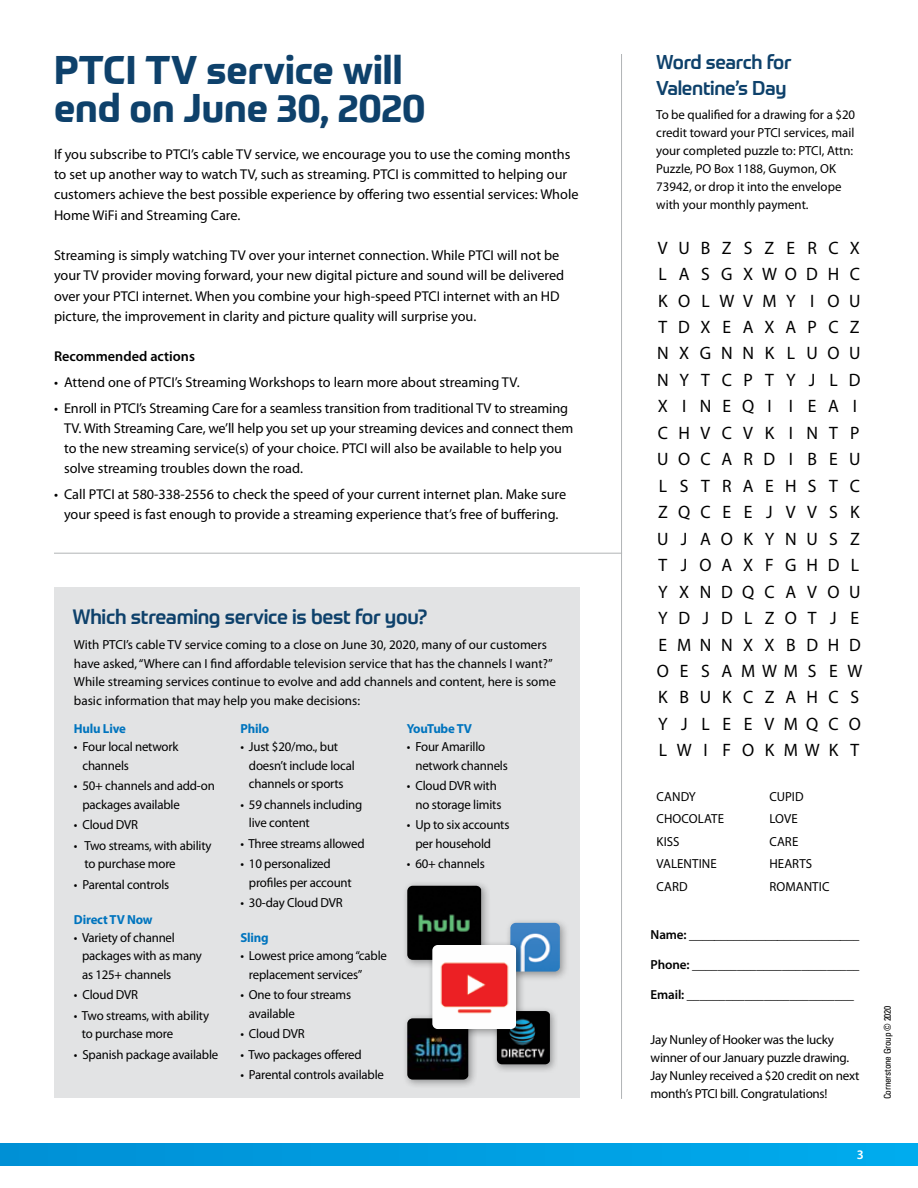
<style>
.page{position:relative;width:918px;height:1188px;background:#fff}
.page>*{position:absolute;margin:0;border:0;box-sizing:border-box;transform-origin:0 0}
.t1{font:700 39px/37.5px "Prometo";color:#0e416b}
.t2{font:500 20.25px "Prometo";letter-spacing:-.015em;color:#0e416b}
.t3{font:500 19.5px/25.5px "Prometo";letter-spacing:-.015em;color:#0e416b}
.t4{font:18px/26.4px "Myriad Pro";letter-spacing:.635em;color:#000}
.t5{font:14.25px/20.2px "Myriad Pro";color:#000}
.t6{font:600 14.25px "Myriad Pro";color:#000}
.t7{font:13.2px/18.3px "Myriad Pro";letter-spacing:-.015em;color:#000}
.t8{font:700 13.2px "Myriad Pro";letter-spacing:-.015em;color:#0074be}
.t9{font:13.2px/22.5px "Myriad Pro";letter-spacing:.005em;color:#000}
.t10{font:13.2px/22.5px "Myriad Pro";letter-spacing:.01em;color:#000}
.t11{font:600 13.2px "Myriad Pro";color:#fff}
.t12{font:condensed 9.3px "Univers";letter-spacing:-.03em;color:#000}
.s1{font-weight:600}
</style>
<div class="page">
<div style="left:0;top:1144px;width:918px;height:21px;background:linear-gradient(to right,#0090d5,#00aced)"></div>
<hr style="left:621px;top:54px;width:1px;height:1045px;background:#b1b4b6">
<div style="left:54px;top:588px;width:526px;height:510px;background:#e2e3e4"></div>
<hr style="left:54px;top:553px;width:568px;height:1px;background:#b1b4b6">
<div style="left:492px;top:1006px;width:67px;height:67px;background:#000;opacity:.35"></div>
<img style="left:497px;top:1011px;width:53px;height:53px">
<div style="left:402px;top:881px;width:89px;height:89px;background:#000;opacity:.35"></div>
<img style="left:407px;top:886px;width:74px;height:74px">
<div style="left:505px;top:918px;width:65px;height:63px;background:#000;opacity:.35"></div>
<img style="left:510px;top:923px;width:50px;height:49px">
<div style="left:402px;top:1013px;width:76px;height:76px;background:#000;opacity:.35"></div>
<img style="left:407px;top:1018px;width:61px;height:62px">
<div style="left:427px;top:939px;width:99px;height:100px;background:#000;opacity:.35"></div>
<img style="left:432px;top:945px;width:84px;height:84px">
<h1 class="t1" style="left:54px;top:51px;width:373px">PTCI TV service will end on June 30, 2020</h1>
<p class="t5" style="left:54px;top:144px;width:526px">If you subscribe to PTCI’s cable TV service, we encourage you to use the coming months to set up another way to watch TV, such as streaming. PTCI is committed to helping our customers achieve the best possible experience by offering two essential services: Whole Home WiFi and Streaming Care.</p>
<p class="t5" style="left:54px;top:245px;width:512px">Streaming is simply watching TV over your internet connection. While PTCI will not be your TV provider moving forward, your new digital picture and sound will be delivered over your PTCI internet. When you combine your high-speed PTCI internet with an HD picture, the improvement in clarity and picture quality will surprise you.</p>
<p class="t6" style="left:54px;top:348px;width:142px">Recommended actions</p>
<p class="t5" style="left:54px;top:372px;width:467px">• Attend one of PTCI’s Streaming Workshops to learn more about streaming TV.</p>
<p class="t5" style="left:64px;top:398px;width:511px;text-indent:-10px">• Enroll in PTCI’s Streaming Care for a seamless transition from traditional TV to streaming TV. With Streaming Care, we’ll help you set up your streaming devices and connect them to the new streaming service(s) of your choice. PTCI will also be available to help you solve streaming troubles down the road.</p>
<p class="t5" style="left:54px;top:484px;width:514px;text-align:center">• Call PTCI at 580-338-2556 to check the speed of your current internet plan. Make sure your speed is fast enough to provide a streaming experience that’s free of buffering.</p>
<h2 class="t2" style="left:72px;top:604px;width:357px">Which streaming service is best for you?</h2>
<p class="t7" style="left:74px;top:636px;width:484px">With PTCI’s cable TV service coming to a close on June 30, 2020, many of our customers have asked, “Where can I find affordable television service that has the channels I want?” While streaming services continue to evolve and add channels and content, here is some basic information that may help you make decisions:</p>
<p class="t8" style="left:74px;top:720px;width:53px">Hulu Live</p>
<p class="t7" style="left:82px;top:738px;width:98px;text-indent:-9px">• Four local network channels</p>
<p class="t7" style="left:82px;top:777px;width:134px;text-indent:-9px">• 50+ channels and add-on packages available</p>
<p class="t7" style="left:74px;top:815px;width:66px">• Cloud DVR</p>
<p class="t7" style="left:84px;top:836px;width:129px;text-indent:-11px">• Two streams, with ability to purchase more</p>
<p class="t7" style="left:74px;top:875px;width:97px">• Parental controls</p>
<p class="t8" style="left:74px;top:910px;width:80px">Direct TV Now</p>
<p class="t7" style="left:82px;top:928px;width:121px;text-indent:-8px">• Variety of channel packages with as many as 125+ channels</p>
<p class="t7" style="left:74px;top:985px;width:66px">• Cloud DVR</p>
<p class="t7" style="left:82px;top:1006px;width:129px;text-indent:-8px">• Two streams, with ability to purchase more</p>
<p class="t7" style="left:74px;top:1045px;width:146px">• Spanish package available</p>
<p class="t8" style="left:240px;top:720px;width:30px">Philo</p>
<p class="t7" style="left:249px;top:738px;width:107px;text-indent:-8px">• Just $20/mo., but doesn’t include local channels or sports</p>
<p class="t7" style="left:249px;top:795px;width:115px;text-indent:-9px">• 59 channels including live content</p>
<p class="t7" style="left:240px;top:834px;width:126px">• Three streams allowed</p>
<p class="t7" style="left:249px;top:854px;width:104px;text-indent:-9px">• 10 personalized profiles per account</p>
<p class="t7" style="left:240px;top:893px;width:104px">• 30-day Cloud DVR</p>
<p class="t8" style="left:240px;top:929px;width:30px">Sling</p>
<p class="t7" style="left:249px;top:947px;width:139px;text-indent:-9px">• Lowest price among “cable replacement services”</p>
<p class="t7" style="left:249px;top:985px;width:104px;text-indent:-9px">• One to four streams available</p>
<p class="t7" style="left:240px;top:1024px;width:66px">• Cloud DVR</p>
<p class="t7" style="left:240px;top:1045px;width:123px">• Two packages offered</p>
<p class="t7" style="left:240px;top:1065px;width:145px">• Parental controls available</p>
<p class="t8" style="left:407px;top:720px;width:67px">YouTube TV</p>
<p class="t7" style="left:415px;top:738px;width:94px;text-indent:-8px">• Four Amarillo network channels</p>
<p class="t7" style="left:415px;top:777px;width:88px;text-indent:-9px">• Cloud DVR with no storage limits</p>
<p class="t7" style="left:415px;top:815px;width:95px;text-indent:-9px">• Up to six accounts per household</p>
<p class="t7" style="left:407px;top:854px;width:79px">• 60+ channels</p>
<h3 class="t3" style="left:656px;top:49px;width:137px">Word search for<br>Valentine’s Day</h3>
<p class="t7" style="left:656px;top:106px;width:200px">To be qualified for a drawing for a $20 credit toward your PTCI services, mail your completed puzzle to: PTCI, Attn:<br>Puzzle, PO Box 1188, Guymon, OK 73942, or drop it into the envelope with your monthly payment.</p>
<p class="t4" style="left:657px;top:234px;width:207px">VUBZSZERCX<br>LASGXWODHC<br>KOLWVMY I OU<br>TDXEAXAPCZ<br>NXGNNKLUOU<br>NYTCPTYJLD<br>XINEQI IEAI<br>CHVCVK I NTP<br>UOCARD I BEU<br>LSTRAEHSTC<br>ZQCEEJVVSK<br>UJAOKYNUSZ<br>T JOAXFGHDL<br>YXNDQCAVOU<br>YDJDLZOTJE<br>EMNNXXBDHD<br>OE SAMWMS EW<br>KBUKCZAHCS<br>YJLEEVMQCO<br>LWI FOKMWKT</p>
<p class="t9" style="left:657px;top:785px;width:69px">CANDY<br>CHOCOLATE<br>KISS<br>VALENTINE<br>CARD</p>
<p class="t10" style="left:769px;top:785px;width:62px">CUPID<br>LOVE<br>CARE<br>HEARTS<br>ROMANTIC</p>
<p class="t7" style="left:651px;top:926px;width:210px"><span class="s1">Name:</span> ___________________________</p>
<p class="t7" style="left:651px;top:956px;width:210px"><span class="s1">Phone:</span> __________________________</p>
<p class="t7" style="left:651px;top:986px;width:205px"><span class="s1">Email:</span> __________________________</p>
<p class="t7" style="left:651px;top:1031px;width:210px">Jay Nunley of Hooker was the lucky winner of our January puzzle drawing.<br>Jay Nunley received a $20 credit on next month’s PTCI bill. Congratulations!</p>
<p class="t11" style="left:857px;top:1147px;width:9px">3</p>
<p class="t12" style="left:882px;top:1099px;width:95px;rotate:-90deg">Cornerstone Group © 2020</p>
</div>
